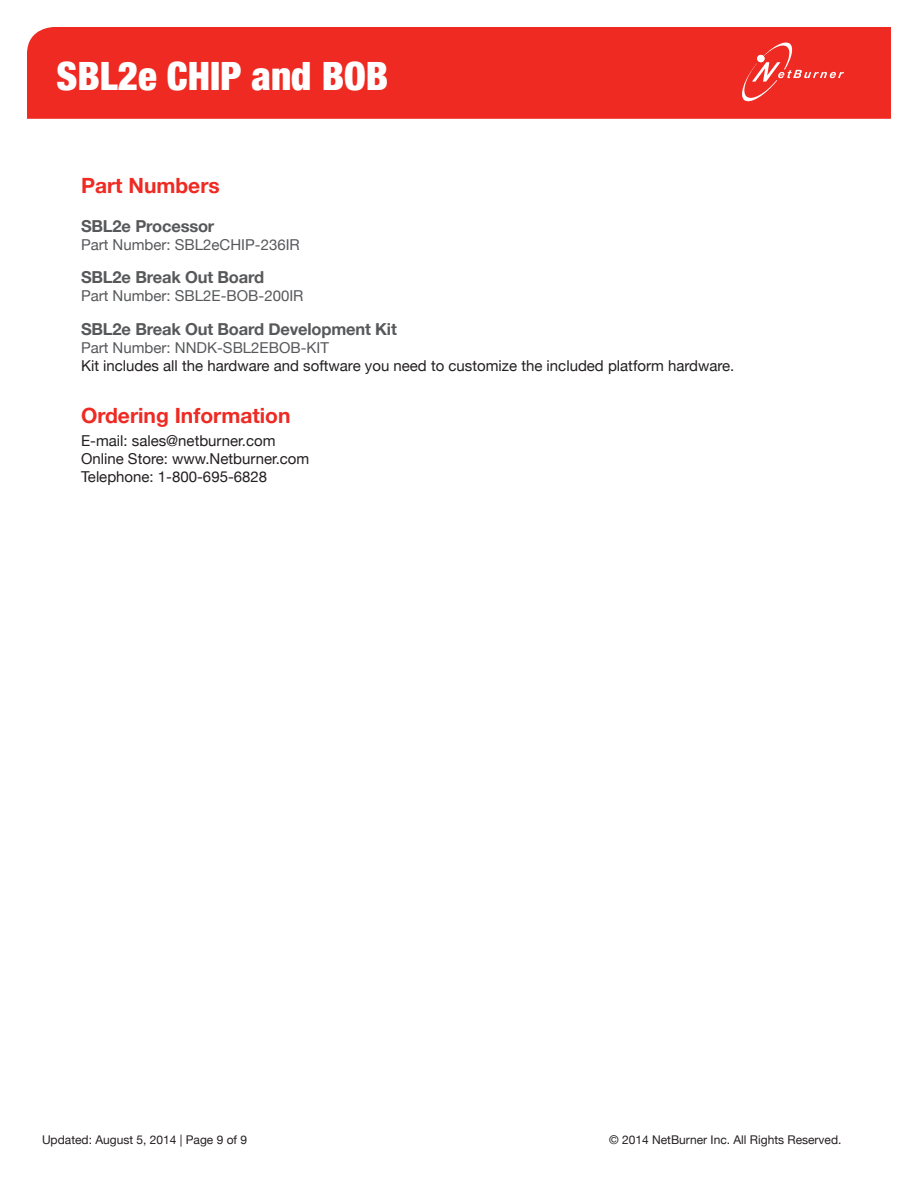
<style>
.page{position:relative;width:918px;height:1188px;background:#fff}
.page>*{position:absolute;margin:0;border:0;box-sizing:border-box;transform-origin:0 0}
.t1{font:900 condensed 39px "Helvetica Neue";color:#fff}
.t2{font:700 21px "Helvetica Neue";color:#ee2a23}
.t3{font:700 16.5px "Helvetica Neue";letter-spacing:-.01em;color:#57585a}
.t4{font:15px/18px "Helvetica Neue";color:#231f20}
.t5{font:15px "Helvetica Neue";color:#57585a}
.t6{font:12px "Helvetica Neue";color:#231f20}
</style>
<div class="page">
<div style="left:27px;top:27px;width:864px;height:92px;background:#ee2a23"></div>
<svg style="left:739px;top:39px;width:105px;height:66px;background:#ef3c36"></svg>
<h1 class="t1" style="left:56px;top:52px;width:333px">SBL2e CHIP and BOB</h1>
<h2 class="t2" style="left:81px;top:173px;width:140px">Part Numbers</h2>
<p class="t3" style="left:81px;top:216px;width:135px">SBL2e Processor</p>
<p class="t5" style="left:81px;top:236px;width:220px">Part Number: SBL2eCHIP-236IR</p>
<p class="t3" style="left:81px;top:267px;width:185px">SBL2e Break Out Board</p>
<p class="t5" style="left:81px;top:287px;width:224px">Part Number: SBL2E-BOB-200IR</p>
<p class="t3" style="left:81px;top:318px;width:317px">SBL2e Break Out Board Development Kit</p>
<p class="t5" style="left:81px;top:338px;width:250px">Part Number: NNDK-SBL2EBOB-KIT</p>
<p class="t4" style="left:81px;top:356px;width:655px">Kit includes all the hardware and software you need to customize the included platform hardware.</p>
<h2 class="t2" style="left:81px;top:402px;width:211px">Ordering Information</h2>
<p class="t4" style="left:81px;top:432px;width:230px">E-mail: sales@netburner.com<br>Online Store: www.Netburner.com<br>Telephone: 1-800-695-6828</p>
<p class="t6" style="left:42px;top:1132px;width:207px">Updated: August 5, 2014 | Page 9 of 9</p>
<p class="t6" style="left:609px;top:1132px;width:234px">© 2014 NetBurner Inc. All Rights Reserved.</p>
</div>
